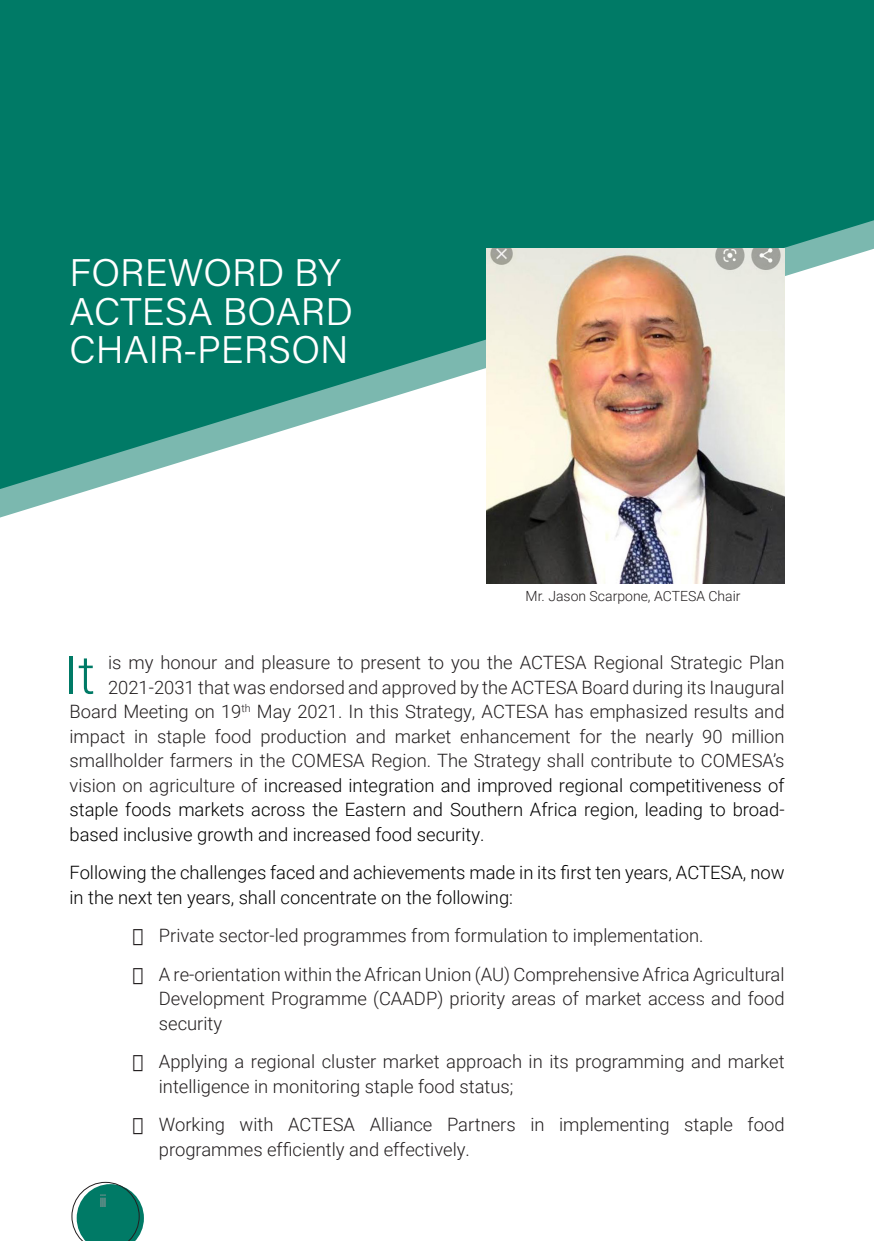
<style>
.page{position:relative;width:874px;height:1241px;background:#fff}
.page>*{position:absolute;margin:0;border:0;box-sizing:border-box;transform-origin:0 0}
.No_Spacing{font:300 52.85px "Roboto";color:#007a66}
.t1{font:38.5px/38.5px "Acumin Variable Concept";color:#fff}
.No_Spacing-2{font:300 18.38px/24.5px "Roboto";color:#231f20}
.No_Spacing-3{font:300 18.38px/24.5px "Roboto";color:#000}
.t2{font:300 17.5px "Roboto";color:#939598}
.No_Spacing-4{font:300 14px "Roboto";color:#231f20}
.s1{color:#231f20}
</style>
<div class="page">
<svg style="left:72px;top:1181px;width:72px;height:59px"></svg>
<svg style="left:0;top:0;width:873px;height:489px;background:#248c7b"></svg>
<img style="left:486px;top:248px;width:298px;height:335px">
<p class="t1" style="left:69px;top:252px;width:285px">FOREWORD BY<br>ACTESA BOARD<br>CHAIR-PERSON</p>
<p class="No_Spacing-4" style="left:525px;top:586px;width:216px">Mr. Jason Scarpone, ACTESA Chair</p>
<p class="No_Spacing" style="left:64px;top:637px;width:33px">It</p>
<p class="No_Spacing-2" style="left:108px;top:649px;width:677px">is my honour and pleasure to present to you the ACTESA Regional Strategic Plan</p>
<p class="No_Spacing-2" style="left:108px;top:674px;width:677px">2021-2031 that was endorsed and approved by the ACTESA Board during its Inaugural</p>
<p class="No_Spacing-2" style="left:69px;top:698px;width:716px">Board Meeting on 19<sup>th</sup> May 2021. In this Strategy, ACTESA has emphasized results and</p>
<p class="No_Spacing-2" style="left:69px;top:723px;width:716px">impact in staple food production and market enhancement for the nearly 90 million</p>
<p class="No_Spacing-2" style="left:69px;top:747px;width:716px">smallholder farmers in the COMESA Region. The Strategy shall contribute to COMESA’s</p>
<p class="No_Spacing-3" style="left:69px;top:772px;width:716px"><span class="s1">vision on agriculture of</span> increased integration and improved regional competitiveness of</p>
<p class="No_Spacing-3" style="left:69px;top:796px;width:716px">staple foods markets across the Eastern and Southern Africa region, leading to broad-</p>
<p class="No_Spacing-3" style="left:69px;top:821px;width:416px">based inclusive growth and increased food security.</p>
<p class="No_Spacing-3" style="left:69px;top:859px;width:716px">Following the challenges faced and achievements made in its first ten years, ACTESA, now in the next ten years, shall concentrate on the following:</p>
<p class="No_Spacing-2" style="left:132px;top:922px;width:572px">• Private sector-led programmes from formulation to implementation.</p>
<p class="No_Spacing-2" style="left:159px;top:961px;width:627px;text-align:justify;text-indent:-26px">• A re-orientation within the African Union (AU) Comprehensive Africa Agricultural Development Programme (CAADP) priority areas of market access and food security</p>
<p class="No_Spacing-2" style="left:159px;top:1048px;width:627px;text-indent:-26px">• Applying a regional cluster market approach in its programming and market intelligence in monitoring staple food status;</p>
<p class="No_Spacing-2" style="left:159px;top:1111px;width:627px;text-indent:-26px">• Working with ACTESA Alliance Partners in implementing staple food programmes efficiently and effectively.</p>
<p class="t2" style="left:99px;top:1188px;width:9px">iii</p>
</div>
